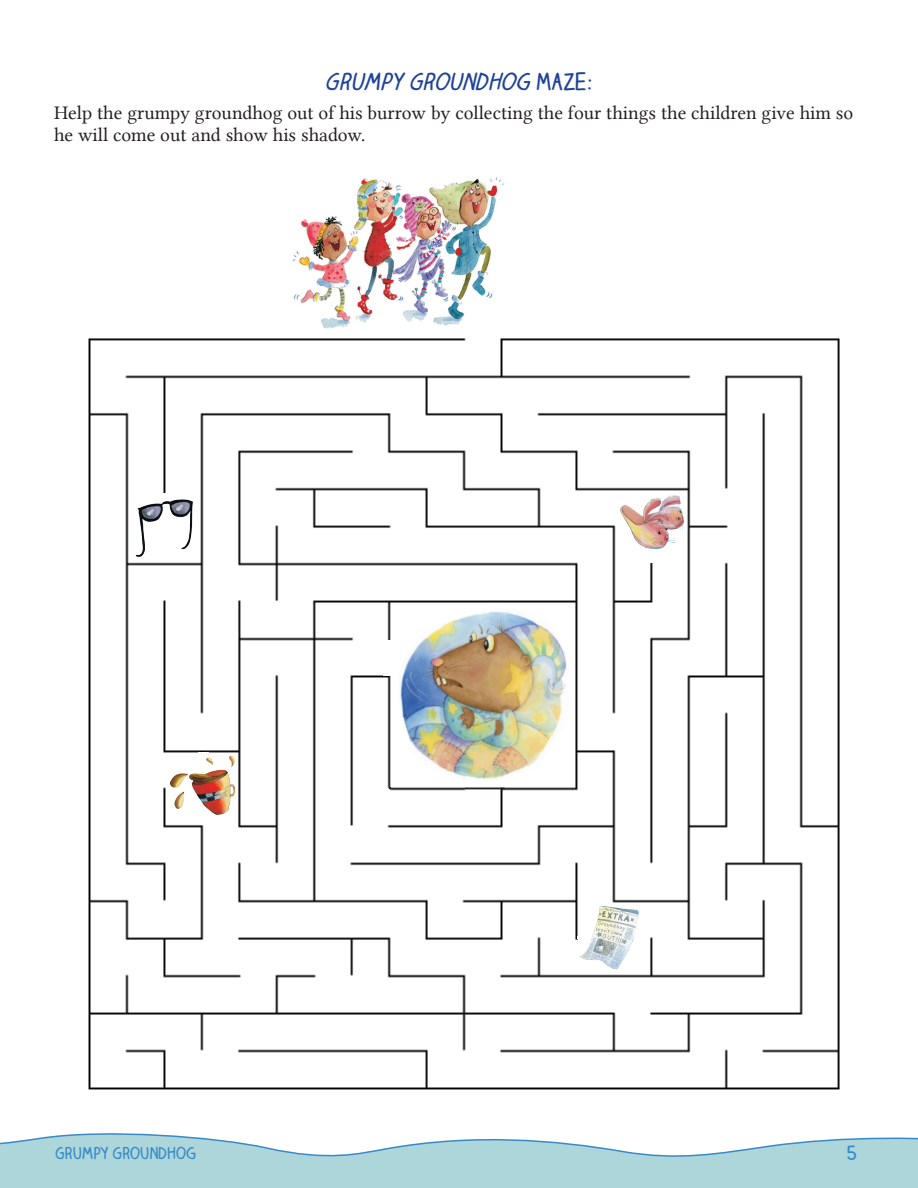
<style>
.page{position:relative;width:918px;height:1188px;background:#fff}
.page>*{position:absolute;margin:0;border:0;box-sizing:border-box;transform-origin:0 0}
.Subtitles_G{font:italic 700 22.5px "Claire Hand";color:#204397}
.Body_G{font:19.5px/22.5px "Lin Libertine";color:#231f20}
.t1{font:700 19.5px "Claire Hand";color:#378ac9}
.t2{font:700 15.75px "Claire Hand";color:#378ac9}
.s1{font-style:normal}
</style>
<div class="page">
<svg style="left:0;top:1133px;width:918px;height:55px"></svg>
<img style="left:88px;top:338px;width:752px;height:752px">
<div style="left:159px;top:493px;width:11px;height:35px;background:#fff"></div>
<div style="left:646px;top:527px;width:11px;height:36px;background:#fff"></div>
<div style="left:578px;top:937px;width:36px;height:14px;background:#fff"></div>
<div style="left:383px;top:640px;width:11px;height:35px;background:#fff"></div>
<svg style="left:465px;top:788px;width:40px;height:1px"></svg>
<img style="left:398px;top:607px;width:174px;height:178px">
<img style="left:579px;top:906px;width:61px;height:63px">
<svg style="left:645px;top:547px;width:19px;height:3px"></svg>
<img style="left:624px;top:492px;width:62px;height:55px">
<img style="left:620px;top:498px;width:57px;height:49px">
<img style="left:136px;top:499px;width:57px;height:58px">
<div style="left:198px;top:752px;width:10px;height:36px;background:#fff"></div>
<img style="left:168px;top:755px;width:68px;height:78px">
<img style="left:293px;top:177px;width:211px;height:152px">
<p class="Subtitles_G" style="left:324px;top:65px;width:271px">GRUMPYGROUNDHOG<span class="s1">M A Z E :</span></p>
<p class="Body_G" style="left:54px;top:101px;width:801px">Help the grumpy groundhog out of his burrow by collecting the four things the children give him so he will come out and show his shadow.</p>
<p class="t2" style="left:55px;top:1142px;width:142px">GRUMPY GROUNDHOG</p>
<p class="t1" style="left:847px;top:1139px;width:12px">5</p>
</div>
